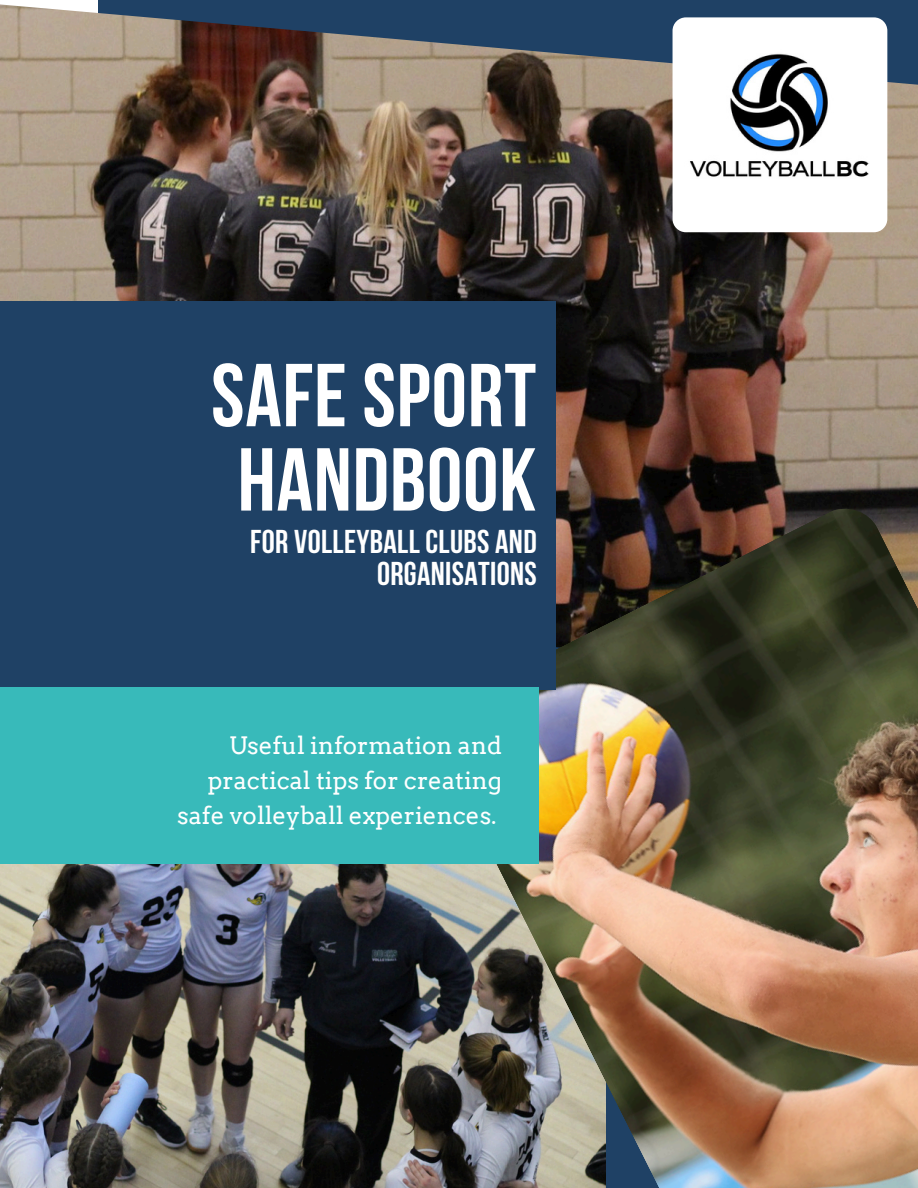
<style>
.page{position:relative;width:918px;height:1188px;background:#fff}
.page>*{position:absolute;margin:0;border:0;box-sizing:border-box;transform-origin:0 0}
.t1{font:700 89.1px/84.3px "Bebas Neue";letter-spacing:.01em;color:#fff}
.t2{font:700 32.85px/31.2px "Bebas Neue";letter-spacing:.01em;color:#fff;text-align:right}
.t3{font:24px/34.8px "Arvo";color:#fff;text-align:right}
</style>
<div class="page">
<img style="left:0;top:0;width:918px;height:503px">
<img style="left:0;top:863px;width:430px;height:325px">
<img style="left:430px;top:503px;width:488px;height:685px">
<img style="left:673px;top:17px;width:214px;height:215px;border-radius:13px">
<div style="left:0;top:301px;width:556px;height:389px;background:#1f4165"></div>
<div style="left:0;top:687px;width:538px;height:176px;background:#38baba"></div>
<h1 class="t1" style="left:211px;top:362px;width:327px">SAFE SPORT<br>HANDBOOK</h1>
<h1 class="t2" style="left:250px;top:530px;width:288px">FOR VOLLEYBALL CLUBS AND<br>ORGANISATIONS</h1>
<p class="t3" style="left:177px;top:728px;width:326px">Useful information and practical tips for creating safe volleyball experiences.</p>
</div>
